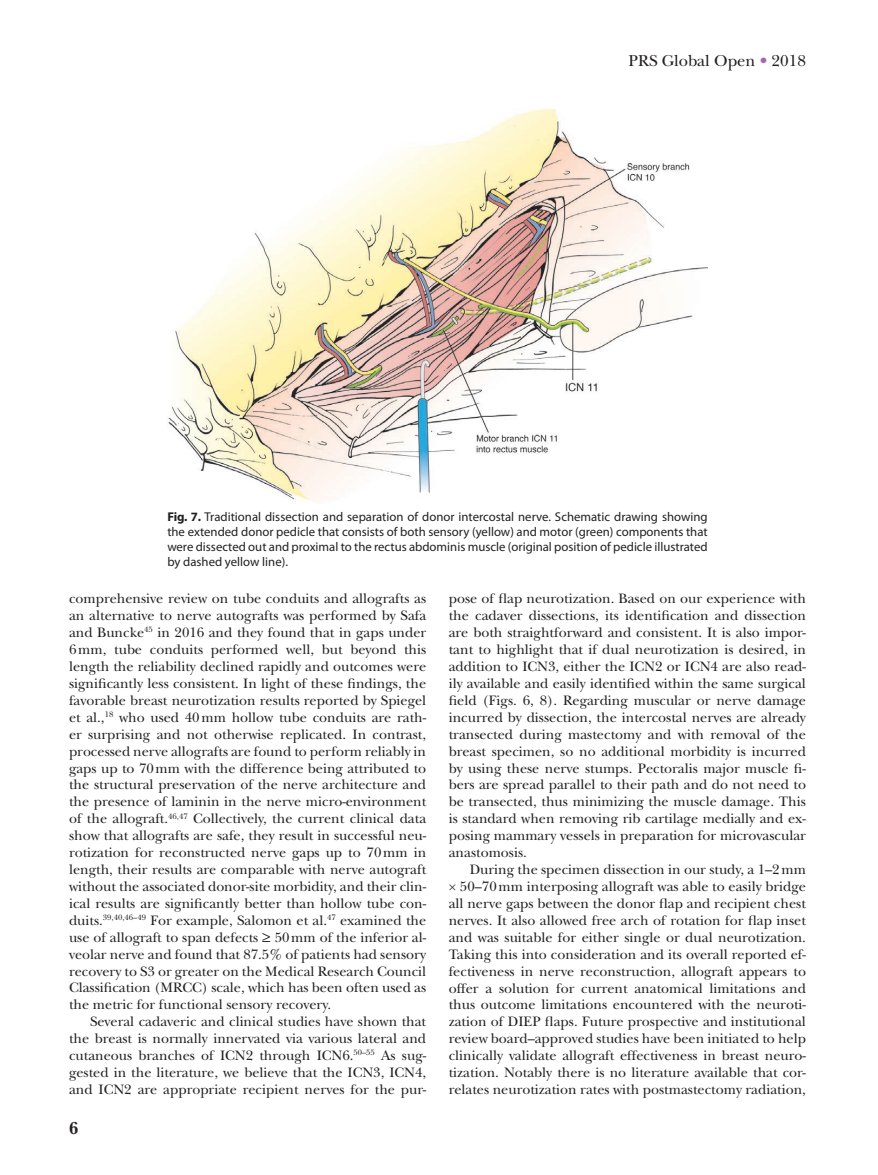
<style>
.page{position:relative;width:878px;height:1175px;background:#fff}
.page>*{position:absolute;margin:0;border:0;box-sizing:border-box;transform-origin:0 0}
.t1{font:700 18px "New Baskerville";color:#231f20}
.t2{font:16.5px "New Baskerville";color:#231f20}
.t3{font:14.25px/17px "New Baskerville";color:#231f20;text-align:justify}
.t4{font:12.75px/15px "Myriad Pro";color:#231f20;text-align:justify}
.s1{color:#a966aa}
.s2{font-weight:700}
.s3{font-family:"Gandhari Unicode"}
</style>
<div class="page">
<img style="left:168px;top:108px;width:539px;height:394px">
<p class="t2" style="left:628px;top:51px;width:179px">PRS Global Open <span class="s1">•</span> 2018</p>
<p class="t4" style="left:167px;top:509px;width:542px"><span class="s2">Fig. 7.</span> Traditional dissection and separation of donor intercostal nerve. Schematic drawing showing the extended donor pedicle that consists of both sensory (yellow) and motor (green) components that were dissected out and proximal to the rectus abdominis muscle (original position of pedicle illustrated by dashed yellow line).</p>
<p class="t3" style="left:69px;top:590px;width:359px">comprehensive review on tube conduits and allografts as an alternative to nerve autografts was performed by Safa and Buncke<sup>45</sup> in 2016 and they found that in gaps under 6mm, tube conduits performed well, but beyond this length the reliability declined rapidly and outcomes were significantly less consistent. In light of these findings, the favorable breast neurotization results reported by Spiegel et al.,<sup>18</sup> who used 40mm hollow tube conduits are rath&shy;er surprising and not otherwise replicated. In contrast, processed nerve allografts are found to perform reliably in gaps up to 70mm with the difference being attributed to the structural preservation of the nerve architecture and the presence of laminin in the nerve micro-environment of the allograft.<sup>46,47</sup> Collectively, the current clinical data show that allografts are safe, they result in successful neu&shy;rotization for reconstructed nerve gaps up to 70mm in length, their results are comparable with nerve autograft without the associated donor-site morbidity, and their clin&shy;ical results are significantly better than hollow tube con&shy;duits.<sup>39,40,46–49</sup> For example, Salomon et al.<sup>47</sup> examined the use of allograft to span defects <span class="s3">≥</span> 50mm of the inferior al&shy;veolar nerve and found that 87.5% of patients had sensory recovery to S3 or greater on the Medical Research Council Classification (MRCC) scale, which has been often used as the metric for functional sensory recovery.</p>
<p class="t3" style="left:69px;top:1013px;width:359px;text-indent:21px">Several cadaveric and clinical studies have shown that the breast is normally innervated via various lateral and cutaneous branches of ICN2 through ICN6.<sup>50–55</sup> As sug&shy;gested in the literature, we believe that the ICN3, ICN4, and ICN2 are appropriate recipient nerves for the pur-</p>
<p class="t1" style="left:69px;top:1118px;width:11px">6</p>
<p class="t3" style="left:449px;top:590px;width:359px">pose of flap neurotization. Based on our experience with the cadaver dissections, its identification and dissection are both straightforward and consistent. It is also impor&shy;tant to highlight that if dual neurotization is desired, in addition to ICN3, either the ICN2 or ICN4 are also read&shy;ily available and easily identified within the same surgical field (Figs. 6, 8). Regarding muscular or nerve damage incurred by dissection, the intercostal nerves are already transected during mastectomy and with removal of the breast specimen, so no additional morbidity is incurred by using these nerve stumps. Pectoralis major muscle fi&shy;bers are spread parallel to their path and do not need to be transected, thus minimizing the muscle damage. This is standard when removing rib cartilage medially and ex&shy;posing mammary vessels in preparation for microvascular anastomosis.</p>
<p class="t3" style="left:449px;top:861px;width:359px;text-indent:21px">During the specimen dissection in our study, a 1–2mm × 50–70mm interposing allograft was able to easily bridge all nerve gaps between the donor flap and recipient chest nerves. It also allowed free arch of rotation for flap inset and was suitable for either single or dual neurotization.<br>Taking this into consideration and its overall reported ef&shy;fectiveness in nerve reconstruction, allograft appears to offer a solution for current anatomical limitations and thus outcome limitations encountered with the neuroti&shy;zation of DIEP flaps. Future prospective and institutional review board–approved studies have been initiated to help clinically validate allograft effectiveness in breast neuro&shy;tization. Notably there is no literature available that cor&shy;relates neurotization rates with postmastectomy radiation,</p>
</div>
